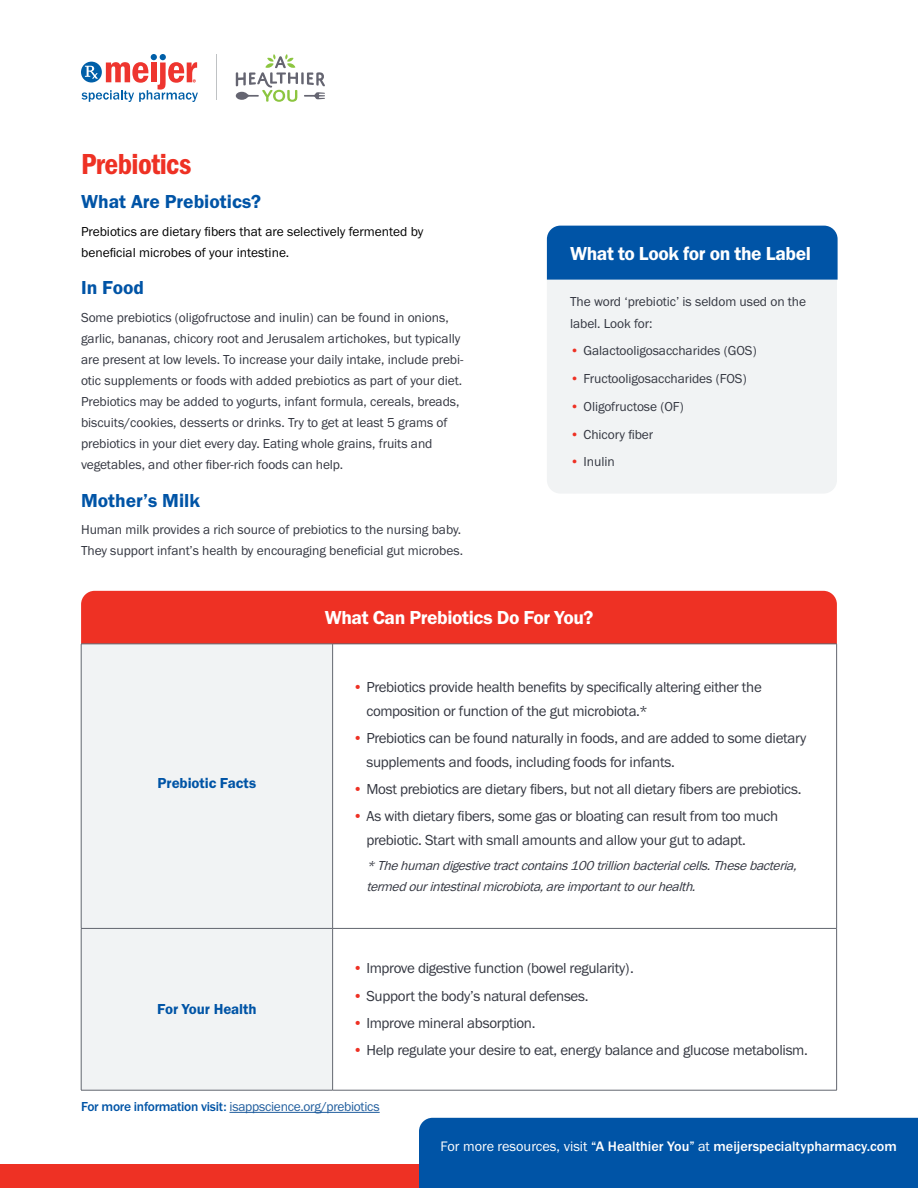
<style>
.page{position:relative;width:918px;height:1188px;background:#fff}
.page>*{position:absolute;margin:0;border:0;box-sizing:border-box;transform-origin:0 0}
.t1{font:30px "Franklin Gothic URW Con Dem";letter-spacing:-.02em;color:#ee3124}
.t2{font:19.5px "Franklin Gothic URW Dem";letter-spacing:-.02em;color:#fff}
.t3{font:19.5px "Franklin Gothic URW Dem";color:#0054a6}
.t4{font:15px/24px "Franklin Gothic URW Boo";letter-spacing:-.02em;color:#343741}
.t5{font:15px "Franklin Gothic URW Dem";letter-spacing:-.005em;color:#0054a6}
.t6{font:500 14.25px "Franklin Gothic URW";color:#fff}
.t7{font:13.5px/21px "Franklin Gothic URW Boo";letter-spacing:-.005em;color:#343741}
.t8{font:italic 13.5px/21px "Franklin Gothic URW Boo";color:#343741}
.t9{font:13.5px/21px "Franklin Gothic URW Boo";color:#000}
.t10{font:13.5px "Franklin Gothic URW Boo";letter-spacing:-.02em;color:#215e9e}
.s1{color:#ee3124}
.s2{font-family:"Franklin Gothic URW";font-weight:500;color:#0054a6}
.s3{font-family:"Franklin Gothic URW Boo";font-weight:400}
</style>
<div class="page">
<div style="left:0;top:1164px;width:918px;height:24px;background:#ee3124"></div>
<div style="left:419px;top:1118px;width:499px;height:70px;background:#0054a6"></div>
<hr style="left:217px;top:54px;width:1px;height:46px;background:#bfc2c4">
<svg style="left:82px;top:54px;width:116px;height:48px"></svg>
<svg style="left:236px;top:54px;width:89px;height:48px"></svg>
<div style="left:547px;top:280px;width:290px;height:213px;background:#f1f3f4"></div>
<hr style="left:230px;top:1112px;width:150px;height:1px;background:#215e9e">
<div style="left:81px;top:591px;width:756px;height:53px;background:#ee3124"></div>
<div style="left:82px;top:645px;width:250px;height:445px;background:#f1f3f4"></div>
<hr style="left:81px;top:644px;width:252px;height:1px;background:#62666f">
<hr style="left:81px;top:644px;width:1px;height:284px;background:#62666f">
<hr style="left:333px;top:644px;width:504px;height:1px;background:#62666f">
<hr style="left:332px;top:644px;width:1px;height:284px;background:#62666f">
<hr style="left:836px;top:644px;width:1px;height:284px;background:#62666f">
<hr style="left:81px;top:928px;width:252px;height:1px;background:#62666f">
<hr style="left:81px;top:929px;width:1px;height:161px;background:#62666f">
<hr style="left:333px;top:928px;width:504px;height:1px;background:#62666f">
<hr style="left:332px;top:929px;width:1px;height:161px;background:#62666f">
<hr style="left:836px;top:929px;width:1px;height:161px;background:#62666f">
<hr style="left:81px;top:1090px;width:252px;height:1px;background:#62666f">
<hr style="left:333px;top:1090px;width:504px;height:1px;background:#62666f">
<div style="left:547px;top:226px;width:291px;height:54px;background:#0054a6"></div>
<h1 class="t1" style="left:81px;top:144px;width:112px">Prebiotics</h1>
<h2 class="t3" style="left:81px;top:189px;width:181px">What Are Prebiotics?</h2>
<p class="t9" style="left:81px;top:220px;width:344px">Prebiotics are dietary fibers that are selectively fermented by beneficial microbes of your intestine.</p>
<h2 class="t3" style="left:81px;top:276px;width:64px">In Food</h2>
<p class="t7" style="left:81px;top:307px;width:384px">Some prebiotics (oligofructose and inulin) can be found in onions, garlic, bananas, chicory root and Jerusalem artichokes, but typically are present at low levels. To increase your daily intake, include prebi&shy;otic supplements or foods with added prebiotics as part of your diet.<br>Prebiotics may be added to yogurts, infant formula, cereals, breads, biscuits/cookies, desserts or drinks. Try to get at least 5 grams of prebiotics in your diet every day. Eating whole grains, fruits and vegetables, and other fiber-rich foods can help.</p>
<h2 class="t3" style="left:81px;top:488px;width:120px">Mother’s Milk</h2>
<p class="t7" style="left:81px;top:519px;width:383px">Human milk provides a rich source of prebiotics to the nursing baby.<br>They support infant’s health by encouraging beneficial gut microbes.</p>
<h2 class="t2" style="left:570px;top:241px;width:242px">What to Look for on the Label</h2>
<p class="t7" style="left:570px;top:291px;width:238px">The word ‘prebiotic’ is seldom used on the label. Look for:</p>
<p class="t7" style="left:570px;top:340px;width:188px"><span class="s1">•</span> Galactooligosaccharides (GOS)</p>
<p class="t7" style="left:570px;top:368px;width:178px"><span class="s1">•</span> Fructooligosaccharides (FOS)</p>
<p class="t7" style="left:570px;top:396px;width:115px"><span class="s1">•</span> Oligofructose (OF)</p>
<p class="t7" style="left:570px;top:423px;width:85px"><span class="s1">•</span> Chicory fiber</p>
<p class="t7" style="left:570px;top:451px;width:46px"><span class="s1">•</span> Inulin</p>
<p class="t5" style="left:158px;top:774px;width:100px">Prebiotic Facts</p>
<p class="t5" style="left:157px;top:1000px;width:101px">For Your Health</p>
<h2 class="t2" style="left:325px;top:606px;width:270px">What Can Prebiotics Do For You?</h2>
<p class="t4" style="left:366px;top:674px;width:397px;text-indent:-14px"><span class="s1">•</span> Prebiotics provide health benefits by specifically altering either the composition or function of the gut microbiota.*</p>
<p class="t4" style="left:366px;top:726px;width:442px;text-indent:-14px"><span class="s1">•</span> Prebiotics can be found naturally in foods, and are added to some dietary supplements and foods, including foods for infants.</p>
<p class="t4" style="left:353px;top:777px;width:450px"><span class="s1">•</span> Most prebiotics are dietary fibers, but not all dietary fibers are prebiotics.</p>
<p class="t4" style="left:366px;top:804px;width:413px;text-indent:-14px"><span class="s1">•</span> As with dietary fibers, some gas or bloating can result from too much prebiotic. Start with small amounts and allow your gut to adapt.</p>
<p class="t8" style="left:366px;top:854px;width:436px">*Thehumandigestivetractcontains100trillionbacterialcells.Thesebacteria, termedourintestinalmicrobiota,areimportanttoourhealth.</p>
<p class="t4" style="left:353px;top:956px;width:282px"><span class="s1">•</span> Improve digestive function (bowel regularity).</p>
<p class="t4" style="left:353px;top:983px;width:237px"><span class="s1">•</span> Support the body’s natural defenses.</p>
<p class="t4" style="left:353px;top:1011px;width:184px"><span class="s1">•</span> Improve mineral absorption.</p>
<p class="t4" style="left:353px;top:1038px;width:456px"><span class="s1">•</span> Help regulate your desire to eat, energy balance and glucose metabolism.</p>
<p class="t10" style="left:81px;top:1098px;width:300px"><span class="s2">For more information visit:</span> isappscience.org/prebiotics</p>
<p class="t6" style="left:441px;top:1137px;width:458px"><span class="s3">For more resources, visit</span> “A Healthier You” <span class="s3">at</span> meijerspecialtypharmacy.com</p>
</div>
